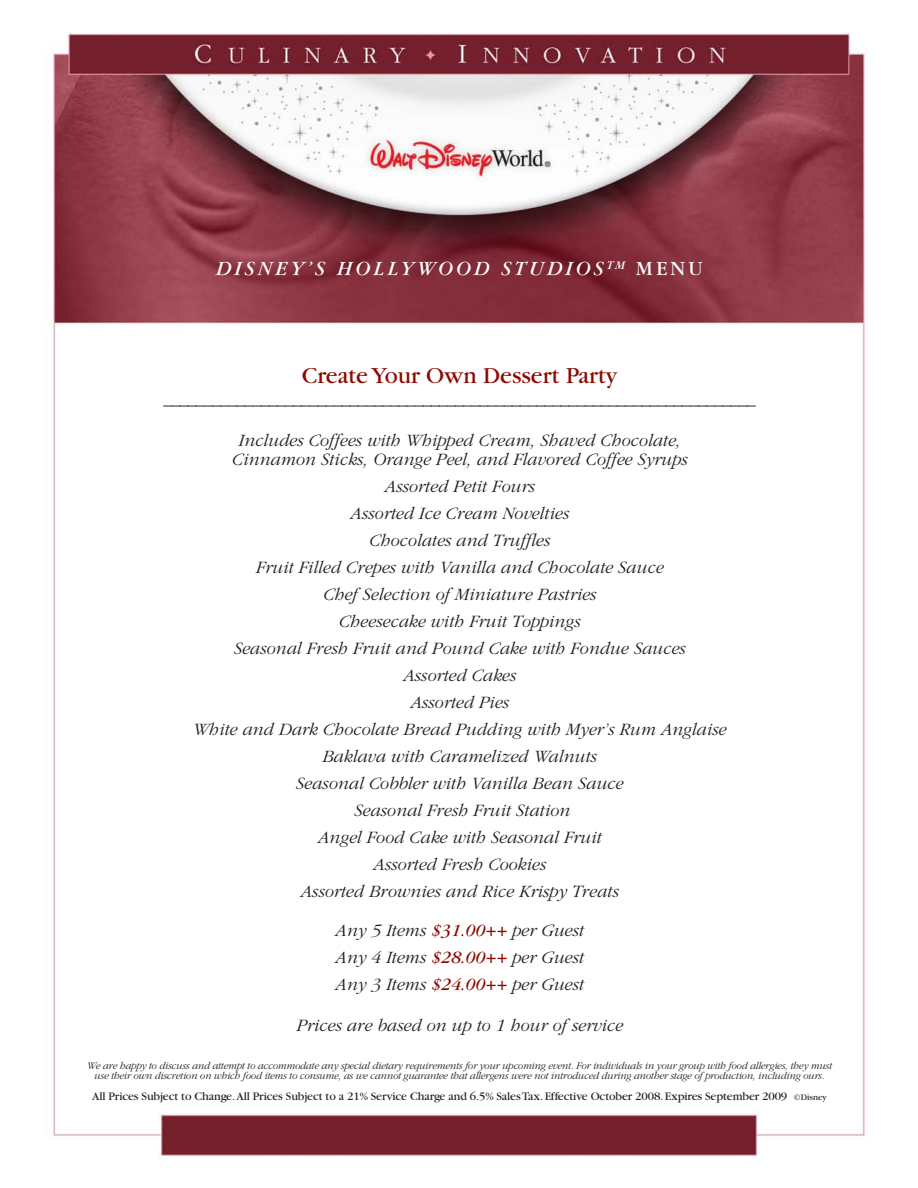
<style>
.page{position:relative;width:918px;height:1188px;background:#fff}
.page>*{position:absolute;margin:0;border:0;box-sizing:border-box;transform-origin:0 0}
.t1{font:24px "Garamond";color:#8b0a02}
.t2{font:italic 21px "Garamond";letter-spacing:.15em;color:#fff}
.t3{font:italic 300 18px "Garamond";color:#231f20}
.t4{font:18px "Goudy";color:#231f20}
.t5{font:12px "Garamond";letter-spacing:-.01em;color:#231f20}
.t6{font:italic 300 10.5px/10.5px "Garamond";letter-spacing:-.02em;color:#231f20;text-align:center}
.s1{font-style:normal}
.s2{font-weight:400;color:#8b0a02}
.s3{font-size:9px}
</style>
<div class="page">
<img style="left:50px;top:32px;width:815px;height:1128px">
<p class="t2" style="left:216px;top:258px;width:488px">DISNEY’S HOLLYWOOD STUDIOS<sup>TM</sup> <span class="s1">menu</span></p>
<p class="t1" style="left:302px;top:363px;width:317px">Create Your Own Dessert Party</p>
<p class="t4" style="left:164px;top:387px;width:594px">_________________________________________________________________________</p>
<p class="t3" style="left:239px;top:431px;width:444px">Includes Coffees with Whipped Cream, Shaved Chocolate,</p>
<p class="t3" style="left:232px;top:450px;width:457px">Cinnamon Sticks, Orange Peel, and Flavored Coffee Syrups</p>
<p class="t3" style="left:385px;top:477px;width:152px">Assorted Petit Fours</p>
<p class="t3" style="left:350px;top:504px;width:220px">Assorted Ice Cream Novelties</p>
<p class="t3" style="left:369px;top:531px;width:183px">Chocolates and Truffles</p>
<p class="t3" style="left:256px;top:558px;width:409px">Fruit Filled Crepes with Vanilla and Chocolate Sauce</p>
<p class="t3" style="left:323px;top:585px;width:275px">Chef Selection of Miniature Pastries</p>
<p class="t3" style="left:339px;top:612px;width:243px">Cheesecake with Fruit Toppings</p>
<p class="t3" style="left:234px;top:639px;width:453px">Seasonal Fresh Fruit and Pound Cake with Fondue Sauces</p>
<p class="t3" style="left:403px;top:666px;width:115px">Assorted Cakes</p>
<p class="t3" style="left:410px;top:693px;width:100px">Assorted Pies</p>
<p class="t3" style="left:193px;top:720px;width:535px">White and Dark Chocolate Bread Pudding with Myer’s Rum Anglaise</p>
<p class="t3" style="left:322px;top:747px;width:276px">Baklava with Caramelized Walnuts</p>
<p class="t3" style="left:296px;top:774px;width:329px">Seasonal Cobbler with Vanilla Bean Sauce</p>
<p class="t3" style="left:354px;top:801px;width:218px">Seasonal Fresh Fruit Station</p>
<p class="t3" style="left:318px;top:828px;width:285px">Angel Food Cake with Seasonal Fruit</p>
<p class="t3" style="left:373px;top:855px;width:174px">Assorted Fresh Cookies</p>
<p class="t3" style="left:301px;top:882px;width:320px">Assorted Brownies and Rice Krispy Treats</p>
<p class="t3" style="left:335px;top:921px;width:250px">Any 5 Items <span class="s2">$31.00++</span> per Guest</p>
<p class="t3" style="left:335px;top:948px;width:250px">Any 4 Items <span class="s2">$28.00++</span> per Guest</p>
<p class="t3" style="left:335px;top:975px;width:250px">Any 3 Items <span class="s2">$24.00++</span> per Guest</p>
<p class="t3" style="left:296px;top:1016px;width:328px">Prices are based on up to 1 hour of service</p>
<p class="t6" style="left:87px;top:1060px;width:747px">We are happy to discuss and attempt to accommodate any special dietary requirements for your upcoming event. For individuals in your group with food allergies, they must use their own discretion on which food items to consume, as we cannot guarantee that allergens were not introduced during another stage of production, including ours.</p>
<p class="t5" style="left:92px;top:1090px;width:736px">All Prices Subject to Change. All Prices Subject to a 21% Service Charge and 6.5% Sales Tax. Effective October 2008. Expires September 2009 <span class="s3">©Disney</span></p>
</div>
